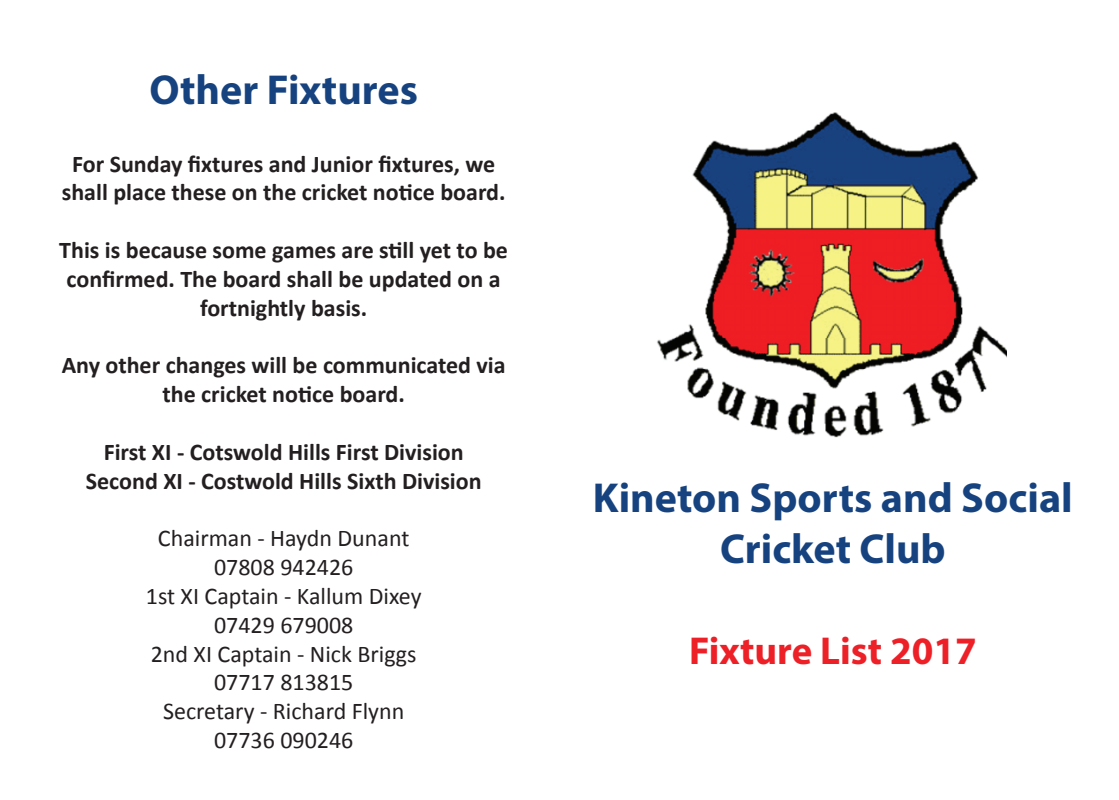
<style>
.page{position:relative;width:1119px;height:800px;background:#fff}
.page>*{position:absolute;margin:0;border:0;box-sizing:border-box;transform-origin:0 0}
.t1{font:700 42px/50.4px "Myriad Pro";color:#16437f;text-align:center}
.t2{font:700 39px "Myriad Pro";color:#ed2027}
.t3{font:700 24px/28.8px "Calibri";color:#231f20;text-align:center}
.t4{font:24px/28.8px "Calibri";color:#231f20;text-align:center}
</style>
<div class="page">
<img style="left:657px;top:112px;width:349px;height:326px">
<h1 class="t1" style="left:149px;top:63px;width:270px">Other Fixtures</h1>
<p class="t3" style="left:62px;top:149px;width:445px">For Sunday fixtures and Junior fixtures, we shall place these on the cricket notice board.</p>
<p class="t3" style="left:59px;top:236px;width:450px">This is because some games are still yet to be confirmed. The board shall be updated on a fortnightly basis.</p>
<p class="t3" style="left:62px;top:351px;width:445px">Any other changes will be communicated via the cricket notice board.</p>
<p class="t3" style="left:86px;top:437px;width:397px">First XI - Cotswold Hills First Division<br>Second XI - Costwold Hills Sixth Division</p>
<p class="t4" style="left:146px;top:522px;width:277px">Chairman - Haydn Dunant<br>07808 942426<br>1st XI Captain - Kallum Dixey<br>07429 679008<br>2nd XI Captain - Nick Briggs<br>07717 813815<br>Secretary - Richard Flynn<br>07736 090246</p>
<h1 class="t1" style="left:593px;top:471px;width:481px">Kineton Sports and Social<br>Cricket Club</h1>
<h2 class="t2" style="left:689px;top:625px;width:289px">Fixture List 2017</h2>
</div>
